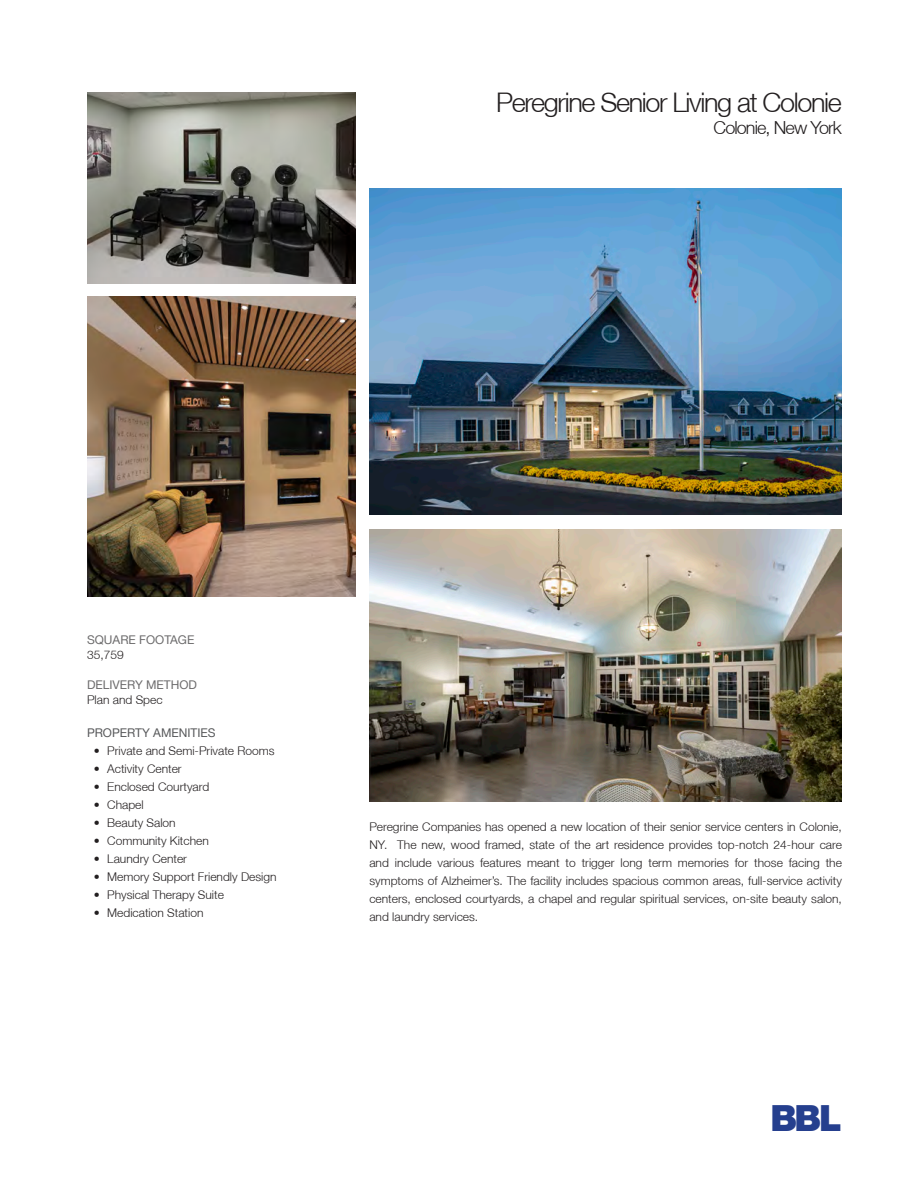
<style>
.page{position:relative;width:918px;height:1188px;background:#fff}
.page>*{position:absolute;margin:0;border:0;box-sizing:border-box;transform-origin:0 0}
.t1{font:900 36px "Helvetica Neue LT";color:#253f8e}
.t2{font:300 27px "Helvetica Neue LT";letter-spacing:-.05em;color:#231f20}
.t3{font:300 18px "Helvetica Neue LT";letter-spacing:-.05em;color:#231f20}
.t4{font:300 12px/18px "Helvetica Neue LT";color:#231f20;text-align:justify}
.t5{font:12px "Helvetica Neue LT";color:#6c6b6c}
.t6{font:12px "Helvetica Neue LT";color:#57585a}
</style>
<div class="page">
<img style="left:369px;top:188px;width:473px;height:326px">
<img style="left:87px;top:93px;width:269px;height:190px">
<img style="left:87px;top:296px;width:269px;height:300px">
<img style="left:369px;top:529px;width:473px;height:272px">
<p class="t2" style="left:496px;top:86px;width:347px">Peregrine Senior Living at Colonie</p>
<p class="t3" style="left:714px;top:116px;width:130px">Colonie, New York</p>
<p class="t5" style="left:87px;top:632px;width:109px">SQUARE FOOTAGE</p>
<p class="t4" style="left:87px;top:645px;width:38px">35,759</p>
<p class="t5" style="left:87px;top:677px;width:112px">DELIVERY METHOD</p>
<p class="t4" style="left:87px;top:690px;width:77px">Plan and Spec</p>
<p class="t6" style="left:87px;top:725px;width:130px">PROPERTY AMENITIES</p>
<p class="t4" style="left:94px;top:741px;width:182px">• Private and Semi-Private Rooms</p>
<p class="t4" style="left:94px;top:759px;width:89px">• Activity Center</p>
<p class="t4" style="left:94px;top:777px;width:117px">• Enclosed Courtyard</p>
<p class="t4" style="left:94px;top:795px;width:51px">• Chapel</p>
<p class="t4" style="left:94px;top:813px;width:83px">• Beauty Salon</p>
<p class="t4" style="left:94px;top:831px;width:117px">• Community Kitchen</p>
<p class="t4" style="left:94px;top:849px;width:95px">• Laundry Center</p>
<p class="t4" style="left:94px;top:867px;width:184px">• Memory Support Friendly Design</p>
<p class="t4" style="left:94px;top:885px;width:132px">• Physical Therapy Suite</p>
<p class="t4" style="left:94px;top:903px;width:111px">• Medication Station</p>
<p class="t4" style="left:369px;top:818px;width:474px">Peregrine Companies has opened a new location of their senior service centers in Colonie, NY. The new, wood framed, state of the art residence provides top-notch 24-hour care and include various features meant to trigger long term memories for those facing the symptoms of Alzheimer’s. The facility includes spacious common areas, full-service activity centers, enclosed courtyards, a chapel and regular spiritual services, on-site beauty salon, and laundry services.</p>
<p class="t1" style="left:771px;top:1097px;width:73px">BBL</p>
</div>
